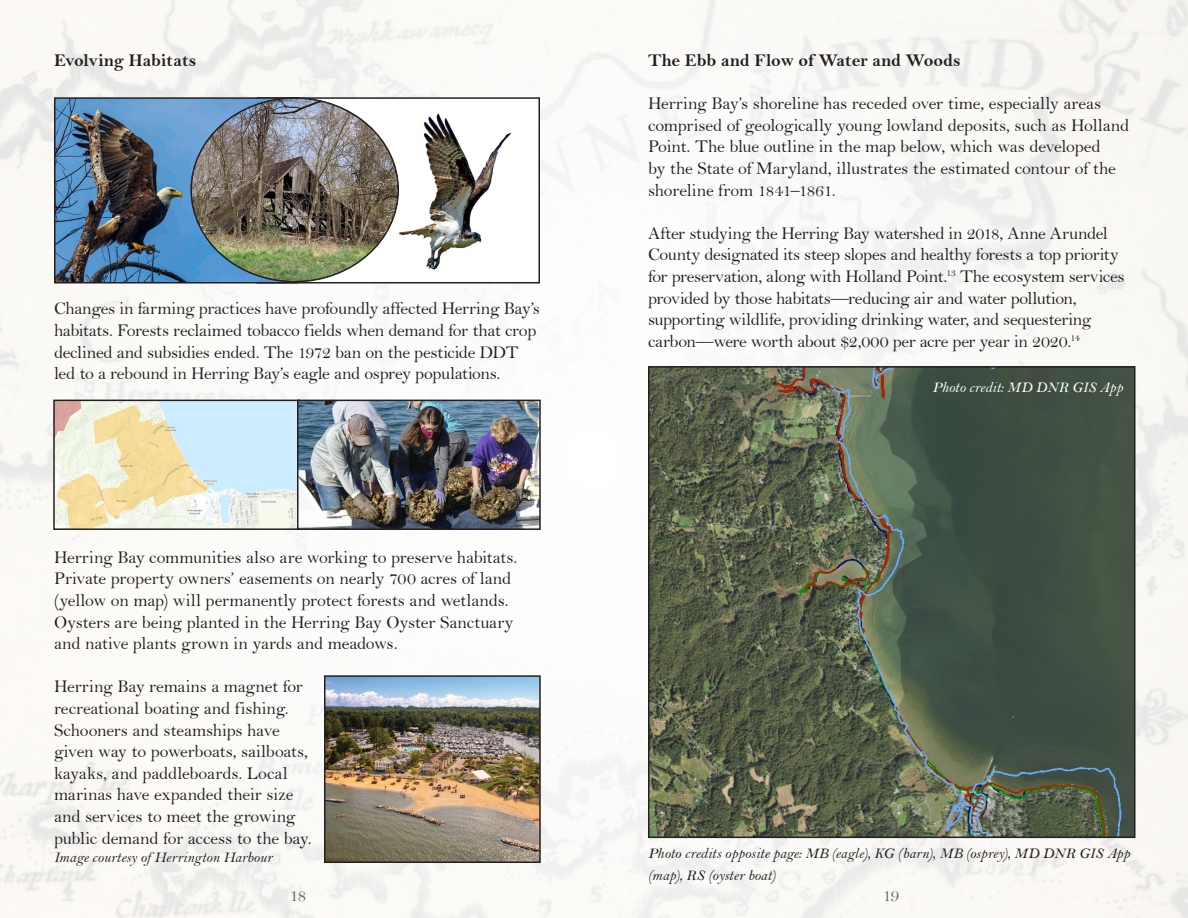
<style>
.page{position:relative;width:1188px;height:918px;background:#fff}
.page>*{position:absolute;margin:0;border:0;box-sizing:border-box;transform-origin:0 0}
.t1{font:18px/21.6px "Bell";letter-spacing:-.015em;color:#231f20}
.t2{font:18px "Bell MT Bold";letter-spacing:-.005em;color:#231f20}
.t3{font:18px "Bell";color:#636366}
.t4{font:15px/21.6px "Bell MT Italic";letter-spacing:.005em;color:#231f20}
.t5{font:15px "Bell MT Italic";color:#fff}
</style>
<div class="page">
<img style="left:398px;top:113px;width:114px;height:157px">
<div style="left:256px;top:97px;width:284px;height:187px;border:2px solid #231f20"></div>
<img style="left:57px;top:100px;width:134px;height:181px">
<div style="left:54px;top:97px;width:244px;height:187px;border:2px solid #231f20"></div>
<img style="left:191px;top:98px;width:207px;height:184px">
<img style="left:56px;top:403px;width:482px;height:124px">
<div style="left:53px;top:400px;width:247px;height:130px;border:2px solid #231f20"></div>
<div style="left:297px;top:400px;width:244px;height:130px;border:2px solid #231f20"></div>
<img style="left:327px;top:678px;width:211px;height:182px">
<div style="left:324px;top:675px;width:217px;height:188px;border:2px solid #231f20"></div>
<img style="left:651px;top:369px;width:482px;height:466px">
<div style="left:648px;top:366px;width:488px;height:472px;border:2px solid #231f20"></div>
<p class="t2" style="left:54px;top:50px;width:144px">Evolving Habitats</p>
<p class="t1" style="left:54px;top:298px;width:488px">Changes in farming practices have profoundly affected Herring Bay’s habitats. Forests reclaimed tobacco fields when demand for that crop declined and subsidies ended. The 1972 ban on the pesticide DDT led to a rebound in Herring Bay’s eagle and osprey populations.</p>
<p class="t1" style="left:54px;top:546px;width:465px">Herring Bay communities also are working to preserve habitats.<br>Private property owners’ easements on nearly 700 acres of land (yellow on map) will permanently protect forests and wetlands.<br>Oysters are being planted in the Herring Bay Oyster Sanctuary and native plants grown in yards and meadows.</p>
<p class="t1" style="left:54px;top:676px;width:259px">Herring Bay remains a magnet for recreational boating and fishing.<br>Schooners and steamships have given way to powerboats, sailboats, kayaks, and paddleboards. Local marinas have expanded their size and services to meet the growing public demand for access to the bay.</p>
<p class="t4" style="left:54px;top:846px;width:220px">Image courtesy of Herrington Harbour</p>
<p class="t2" style="left:648px;top:50px;width:314px">The Ebb and Flow of Water and Woods</p>
<p class="t1" style="left:648px;top:93px;width:483px">Herring Bay’s shoreline has receded over time, especially areas comprised of geologically young lowland deposits, such as Holland Point. The blue outline in the map below, which was developed<br>by the State of Maryland, illustrates the estimated contour of the shoreline from 1841–1861.</p>
<p class="t1" style="left:648px;top:222px;width:478px">After studying the Herring Bay watershed in 2018, Anne Arundel County designated its steep slopes and healthy forests a top priority for preservation, along with Holland Point.<sup>13</sup> The ecosystem services provided by those habitats—reducing air and water pollution, supporting wildlife, providing drinking water, and sequestering carbon—were worth about $2,000 per acre per year in 2020.<sup>14</sup></p>
<p class="t5" style="left:932px;top:378px;width:192px">Photo credit: MD DNR GIS App</p>
<p class="t4" style="left:648px;top:842px;width:483px">Photo credits opposite page: MB (eagle), KG (barn), MB (osprey), MD DNR GIS App (map), RS (oyster boat)</p>
<p class="t3" style="left:290px;top:884px;width:18px">18</p>
<p class="t3" style="left:882px;top:884px;width:19px">19</p>
</div>
